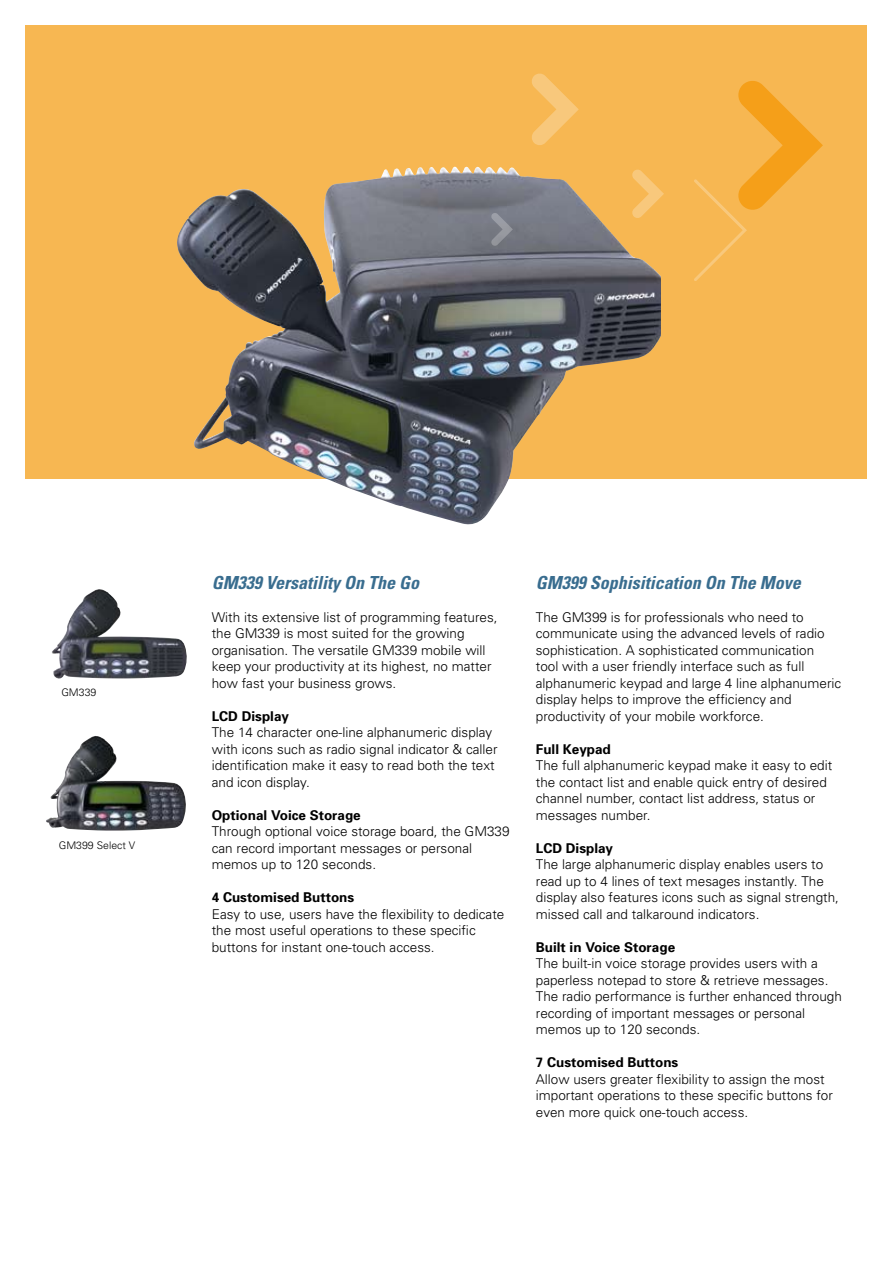
<style>
.page{position:relative;width:893px;height:1263px;background:#fff}
.page>*{position:absolute;margin:0;border:0;box-sizing:border-box;transform-origin:0 0}
.t1{font:italic 700 condensed 18px "Univers LT Std";color:#396d8f}
.t2{font:300 13.5px/16.5px "Univers";color:#000}
.t3{font:700 13.5px "Univers";color:#000}
.t4{font:300 10.5px "Univers";color:#000}
</style>
<div class="page">
<div style="left:26px;top:25px;width:841px;height:454px;background:#f7b752"></div>
<img style="left:177px;top:166px;width:483px;height:359px">
<svg style="left:532px;top:73px;width:47px;height:72px"></svg>
<svg style="left:632px;top:169px;width:32px;height:50px"></svg>
<svg style="left:491px;top:213px;width:22px;height:33px"></svg>
<svg style="left:694px;top:81px;width:129px;height:200px"></svg>
<img style="left:52px;top:589px;width:135px;height:90px">
<img style="left:46px;top:736px;width:140px;height:95px">
<p class="t4" style="left:61px;top:686px;width:37px">GM339</p>
<p class="t4" style="left:59px;top:838px;width:78px">GM399 Select V</p>
<h1 class="t1" style="left:212px;top:571px;width:209px">GM339 Versatility On The Go</h1>
<p class="t2" style="left:212px;top:608px;width:287px">With its extensive list of programming features, the GM339 is most suited for the growing organisation. The versatile GM339 mobile will keep your productivity at its highest, no matter how fast your business grows.</p>
<p class="t3" style="left:212px;top:707px;width:79px">LCD Display</p>
<p class="t2" style="left:212px;top:724px;width:287px">The 14 character one-line alphanumeric display with icons such as radio signal indicator &amp; caller identification make it easy to read both the text and icon display.</p>
<p class="t3" style="left:212px;top:806px;width:151px">Optional Voice Storage</p>
<p class="t2" style="left:212px;top:823px;width:299px">Through optional voice storage board, the GM339 can record important messages or personal memos up to 120 seconds.</p>
<p class="t3" style="left:212px;top:888px;width:144px">4 Customised Buttons</p>
<p class="t2" style="left:212px;top:905px;width:294px">Easy to use, users have the flexibility to dedicate the most useful operations to these specific buttons for instant one-touch access.</p>
<h1 class="t1" style="left:536px;top:571px;width:266px">GM399 Sophisitication On The Move</h1>
<p class="t2" style="left:536px;top:608px;width:307px">The GM399 is for professionals who need to communicate using the advanced levels of radio sophistication. A sophisticated communication<br>tool with a user friendly interface such as full alphanumeric keypad and large 4 line alphanumeric display helps to improve the efficiency and productivity of your mobile workforce.</p>
<p class="t3" style="left:536px;top:740px;width:77px">Full Keypad</p>
<p class="t2" style="left:536px;top:757px;width:298px">The full alphanumeric keypad make it easy to edit the contact list and enable quick entry of desired channel number, contact list address, status or messages number.</p>
<p class="t3" style="left:536px;top:839px;width:79px">LCD Display</p>
<p class="t2" style="left:536px;top:856px;width:305px">The large alphanumeric display enables users to read up to 4 lines of text mesages instantly. The display also features icons such as signal strength, missed call and talkaround indicators.</p>
<p class="t3" style="left:536px;top:938px;width:141px">Built in Voice Storage</p>
<p class="t2" style="left:536px;top:955px;width:308px">The built-in voice storage provides users with a paperless notepad to store &amp; retrieve messages.<br>The radio performance is further enhanced through recording of important messages or personal memos up to 120 seconds.</p>
<p class="t3" style="left:536px;top:1053px;width:144px">7 Customised Buttons</p>
<p class="t2" style="left:536px;top:1070px;width:299px">Allow users greater flexibility to assign the most important operations to these specific buttons for even more quick one-touch access.</p>
</div>
